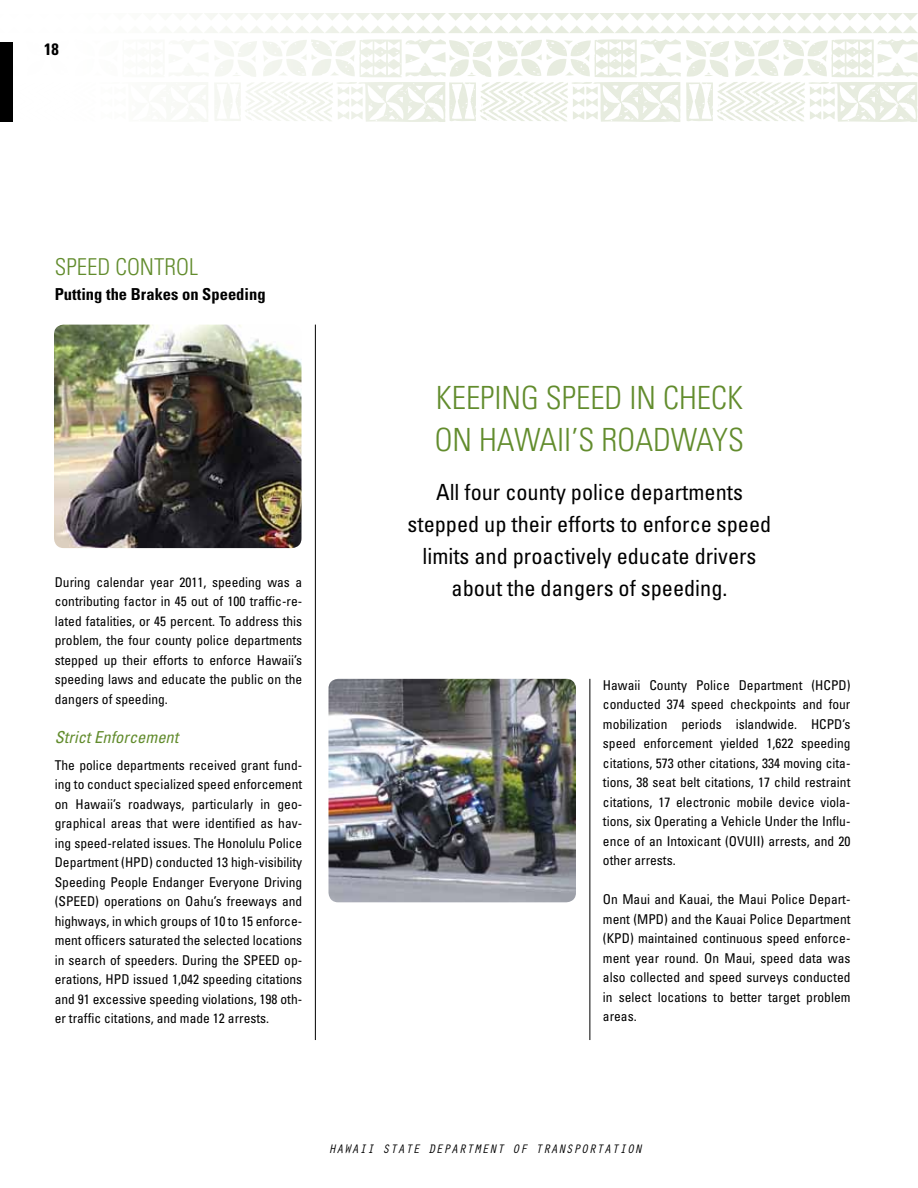
<style>
.page{position:relative;width:918px;height:1188px;background:#fff}
.page>*{position:absolute;margin:0;border:0;box-sizing:border-box;transform-origin:0 0}
.t1{font:300 condensed 31.95px/42px "Univers";color:#628c2d}
.t2{font:300 condensed 23.25px "Univers";color:#628c2d}
.t3{font:condensed 22.35px/32.1px "Univers";color:#000;text-align:center}
.t4{font:700 condensed 16.5px "Univers";color:#000}
.t5{font:italic condensed 16.5px "Univers";color:#628c2d}
.t6{font:condensed 13.5px/19.5px "Univers";color:#000;text-align:justify}
.t7{font:italic 12.75px "Orator Std";color:#000}
</style>
<div class="page">
<svg style="left:189px;top:13px;width:728px;height:109px"></svg>
<svg style="left:917px;top:13px;width:1px;height:109px"></svg>
<div style="left:0;top:42px;width:13px;height:80px;background:#000"></div>
<hr style="left:590px;top:679px;width:1px;height:361px;background:#000">
<hr style="left:315px;top:325px;width:1px;height:715px;background:#000">
<img style="left:54px;top:325px;width:248px;height:223px">
<img style="left:328px;top:679px;width:248px;height:223px">
<p class="t4" style="left:44px;top:39px;width:16px">18</p>
<h2 class="t2" style="left:55px;top:253px;width:145px">SPEED CONTROL</h2>
<p class="t4" style="left:55px;top:284px;width:212px">Putting the Brakes on Speeding</p>
<p class="t6" style="left:55px;top:572px;width:249px">During calendar year 2011, speeding was a contributing factor in 45 out of 100 traffic-re&shy;lated fatalities, or 45 percent. To address this problem, the four county police departments stepped up their efforts to enforce Hawaii’s speeding laws and educate the public on the dangers of speeding.</p>
<p class="t5" style="left:55px;top:727px;width:125px">Strict Enforcement</p>
<p class="t6" style="left:55px;top:755px;width:249px">The police departments received grant fund&shy;ing to conduct specialized speed enforcement on Hawaii’s roadways, particularly in geo&shy;graphical areas that were identified as hav&shy;ing speed-related issues. The Honolulu Police Department (HPD) conducted 13 high-visibility Speeding People Endanger Everyone Driving (SPEED) operations on Oahu’s freeways and highways, in which groups of 10 to 15 enforce&shy;ment officers saturated the selected locations in search of speeders. During the SPEED op&shy;erations, HPD issued 1,042 speeding citations and 91 excessive speeding violations, 198 oth&shy;er traffic citations, and made 12 arrests.</p>
<h1 class="t1" style="left:435px;top:376px;width:311px">KEEPING SPEED IN CHECK<br>ON HAWAII’S ROADWAYS</h1>
<h3 class="t3" style="left:408px;top:475px;width:365px">All four county police departments stepped up their efforts to enforce speed limits and proactively educate drivers about the dangers of speeding.</h3>
<p class="t6" style="left:603px;top:675px;width:249px">Hawaii County Police Department (HCPD) conducted 374 speed checkpoints and four mobilization periods islandwide. HCPD’s speed enforcement yielded 1,622 speeding citations, 573 other citations, 334 moving cita&shy;tions, 38 seat belt citations, 17 child restraint citations, 17 electronic mobile device viola&shy;tions, six Operating a Vehicle Under the Influ&shy;ence of an Intoxicant (OVUII) arrests, and 20 other arrests.</p>
<p class="t6" style="left:603px;top:889px;width:249px">On Maui and Kauai, the Maui Police Depart&shy;ment (MPD) and the Kauai Police Department (KPD) maintained continuous speed enforce&shy;ment year round. On Maui, speed data was also collected and speed surveys conducted in select locations to better target problem areas.</p>
<p class="t7" style="left:328px;top:1139px;width:315px">HAWAII STATE DEPARTMENT OF TRANSPORTATION</p>
</div>
